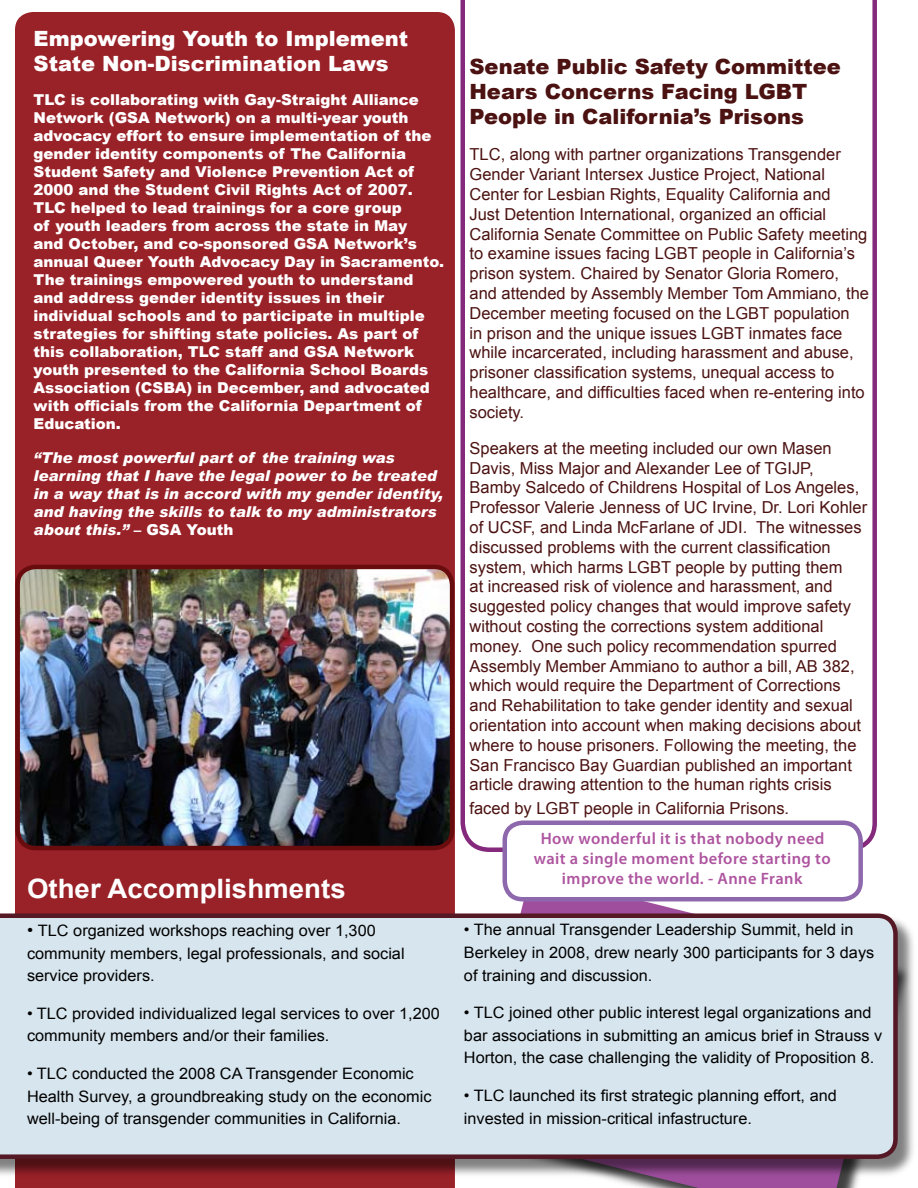
<style>
.page{position:relative;width:918px;height:1188px;background:#fff}
.page>*{position:absolute;margin:0;border:0;box-sizing:border-box;transform-origin:0 0}
.t1{font:700 26.7px "Arial";color:#fff}
.t2{font:900 21px/25.2px "Arial";color:#4b1211}
.t3{font:900 21px/25.2px "Arial";color:#fff}
.t4{font:16.5px/19.8px "Arial";color:#4b1211}
.t5{font:600 16.5px/19.8px "Myriad Pro";letter-spacing:.025em;color:#ae55a0;text-align:center}
.t6{font:15.75px/22.5px "Arial";color:#010101}
.t7{font:900 15px/18px "Arial";color:#fff}
.t8{font:italic 900 15px/18px "Arial";color:#fff}
.s1{font-style:normal}
.s2{font-size:16.95px}
</style>
<div class="page">
<svg style="left:507px;top:887px;width:356px;height:301px"></svg>
<div style="left:15px;top:12px;width:440px;height:1176px;background:#992128"></div>
<div style="left:0;top:915px;width:918px;height:264px;background:#000;opacity:.5"></div>
<div style="left:0;top:913px;width:898px;height:246px;background:#d7e5ee"></div>
<svg style="left:460px;top:0;width:417px;height:852px"></svg>
<img style="left:18px;top:567px;width:434px;height:281px;border-radius:18px">
<div style="left:15px;top:565px;width:439px;height:285px;border:4px solid #690c0d;border-radius:18px"></div>
<div style="left:505px;top:823px;width:356px;height:76px;background:#fff;border-radius:18px"></div>
<div style="left:502px;top:820px;width:361px;height:81px;border:4px solid #8e68ad;border-radius:18px"></div>
<p class="t3" style="left:34px;top:25px;width:376px">Empowering Youth to Implement<br>State Non-Discrimination Laws</p>
<p class="t7" style="left:34px;top:90px;width:412px">TLC is collaborating with Gay-Straight Alliance Network (GSA Network) on a multi-year youth advocacy effort to ensure implementation of the gender identity components of The California Student Safety and Violence Prevention Act of 2000 and the Student Civil Rights Act of 2007.<br>TLC helped to lead trainings for a core group<br>of youth leaders from across the state in May<br>and October, and co-sponsored GSA Network’s annual Queer Youth Advocacy Day in Sacramento.<br>The trainings empowered youth to understand and address gender identity issues in their individual schools and to participate in multiple strategies for shifting state policies. As part of this collaboration, TLC staff and GSA Network youth presented to the California School Boards Association (CSBA) in December, and advocated with officials from the California Department of Education.</p>
<p class="t8" style="left:34px;top:449px;width:411px">“The most powerful part of the training was learning that I have the legal power to be treated in a way that is in accord with my gender identity, and having the skills to talk to my administrators about this.” <span class="s1">– GSA Youth</span></p>
<h1 class="t1" style="left:27px;top:871px;width:320px">Other Accomplishments</h1>
<p class="t6" style="left:27px;top:920px;width:379px"><span class="s2">•</span> TLC organized workshops reaching over 1,300 community members, legal professionals, and social service providers.</p>
<p class="t6" style="left:27px;top:1002px;width:415px">• TLC provided individualized legal services to over 1,200 community members and/or their families.</p>
<p class="t6" style="left:27px;top:1063px;width:406px">• TLC conducted the 2008 CA Transgender Economic<br>Health Survey, a groundbreaking study on the economic well-being of transgender communities in California.</p>
<p class="t2" style="left:470px;top:53px;width:373px">Senate Public Safety Committee<br>Hears Concerns Facing LGBT<br>People in California’s Prisons</p>
<p class="t4" style="left:470px;top:145px;width:401px">TLC, along with partner organizations Transgender Gender Variant Intersex Justice Project, National Center for Lesbian Rights, Equality California and<br>Just Detention International, organized an official California Senate Committee on Public Safety meeting to examine issues facing LGBT people in California’s prison system. Chaired by Senator Gloria Romero, and attended by Assembly Member Tom Ammiano, the December meeting focused on the LGBT population<br>in prison and the unique issues LGBT inmates face while incarcerated, including harassment and abuse, prisoner classification systems, unequal access to healthcare, and difficulties faced when re-entering into society.</p>
<p class="t4" style="left:470px;top:438px;width:399px">Speakers at the meeting included our own Masen Davis, Miss Major and Alexander Lee of TGIJP, Bamby Salcedo of Childrens Hospital of Los Angeles, Professor Valerie Jenness of UC Irvine, Dr. Lori Kohler of UCSF, and Linda McFarlane of JDI. The witnesses discussed problems with the current classification system, which harms LGBT people by putting them<br>at increased risk of violence and harassment, and suggested policy changes that would improve safety without costing the corrections system additional money. One such policy recommendation spurred Assembly Member Ammiano to author a bill, AB 382, which would require the Department of Corrections and Rehabilitation to take gender identity and sexual orientation into account when making decisions about where to house prisoners. Following the meeting, the San Francisco Bay Guardian published an important article drawing attention to the human rights crisis</p>
<p class="t4" style="left:470px;top:799px;width:321px">faced by LGBT people in California Prisons.</p>
<p class="t5" style="left:534px;top:828px;width:298px">How wonderful it is that nobody need wait a single moment before starting to improve the world. - Anne Frank</p>
<p class="t6" style="left:464px;top:919px;width:412px">• The annual Transgender Leadership Summit, held in<br>Berkeley in 2008, drew nearly 300 participants for 3 days of training and discussion.</p>
<p class="t6" style="left:464px;top:1002px;width:420px">• TLC joined other public interest legal organizations and bar associations in submitting an amicus brief in Strauss v<br>Horton, the case challenging the validity of Proposition 8.</p>
<p class="t6" style="left:464px;top:1084px;width:374px">• TLC launched its first strategic planning effort, and invested in mission-critical infastructure.</p>
</div>
